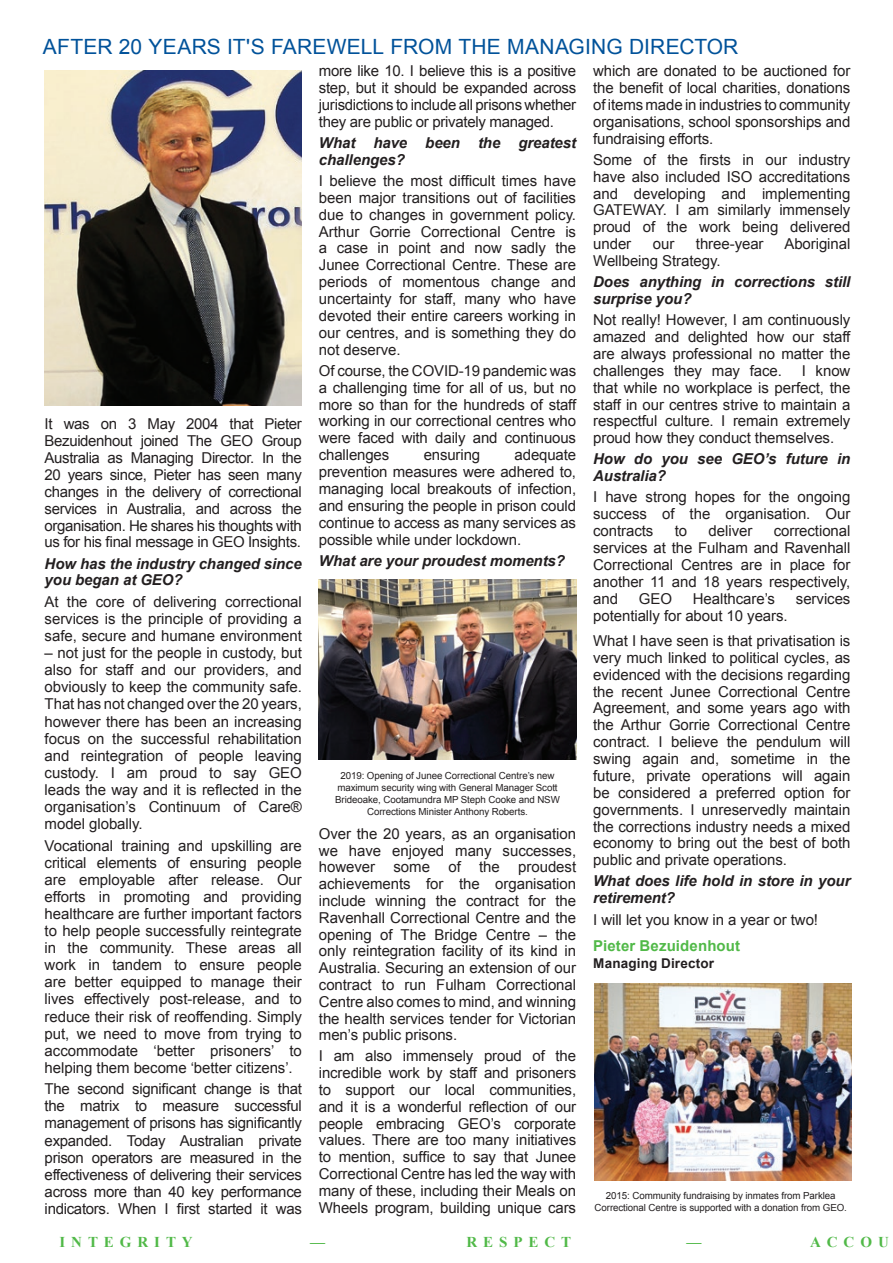
<style>
.page{position:relative;width:893px;height:1263px;background:#fff}
.page>*{position:absolute;margin:0;border:0;box-sizing:border-box;transform-origin:0 0}
.feature_heads{font:21px "Arial";letter-spacing:.01em;color:#01529a}
.t1{font:15px/16.8px "Arial";letter-spacing:-.005em;color:#231f20;text-align:justify}
.t2{font:italic 700 15px/16.8px "Arial";letter-spacing:-.005em;color:#231f20}
.small_headings{font:700 15px "Times New Roman";letter-spacing:.395em;color:#51b948}
.t3{font:700 15px "Arial";letter-spacing:.01em;color:#51b948}
.t4{font:700 13.5px "Arial";letter-spacing:.01em;color:#231f20}
.photo_captions{font:9.75px/12px "Arial";letter-spacing:-.01em;color:#231f20;text-align:center}
</style>
<div class="page">
<img style="left:45px;top:71px;width:257px;height:335px">
<img style="left:319px;top:580px;width:257px;height:179px">
<img style="left:594px;top:983px;width:257px;height:197px">
<p class="feature_heads" style="left:43px;top:32px;width:697px">AFTER 20 YEARS IT'S FAREWELL FROM THE MANAGING DIRECTOR</p>
<p class="t1" style="left:45px;top:416px;width:259px">It was on 3 May 2004 that Pieter Bezuidenhout joined The GEO Group Australia as Managing Director. In the 20 years since, Pieter has seen many changes in the delivery of correctional services in Australia, and across the organisation. He shares his thoughts with us for his final message in GEO Insights.</p>
<p class="t2" style="left:45px;top:555px;width:259px">How has the industry changed since you began at GEO?</p>
<p class="t1" style="left:45px;top:593px;width:259px">At the core of delivering correctional services is the principle of providing a safe, secure and humane environment</p>
<p class="t1" style="left:45px;top:644px;width:259px">– not just for the people in custody, but also for staff and our providers, and obviously to keep the community safe.<br>That has not changed over the 20 years, however there has been an increasing focus on the successful rehabilitation and reintegration of people leaving custody. I am proud to say GEO leads the way and it is reflected in the organisation’s Continuum of Care® model globally.</p>
<p class="t1" style="left:45px;top:837px;width:259px">Vocational training and upskilling are critical elements of ensuring people are employable after release. Our efforts in promoting and providing healthcare are further important factors to help people successfully reintegrate in the community. These areas all work in tandem to ensure people are better equipped to manage their lives effectively post-release, and to reduce their risk of reoffending. Simply put, we need to move from trying to accommodate ‘better prisoners’ to helping them become ‘better citizens’.</p>
<p class="t1" style="left:45px;top:1080px;width:259px">The second significant change is that the matrix to measure successful management of prisons has significantly expanded. Today Australian private prison operators are measured in the effectiveness of delivering their services across more than 40 key performance indicators. When I first started it was</p>
<p class="t1" style="left:319px;top:63px;width:259px">more like 10. I believe this is a positive step, but it should be expanded across jurisdictions to include all prisons whether they are public or privately managed.</p>
<p class="t2" style="left:319px;top:135px;width:259px">What have been the greatest challenges?</p>
<p class="t1" style="left:319px;top:172px;width:259px">I believe the most difficult times have been major transitions out of facilities due to changes in government policy.<br>Arthur Gorrie Correctional Centre is a case in point and now sadly the Junee Correctional Centre. These are periods of momentous change and uncertainty for staff, many who have devoted their entire careers working in our centres, and is something they do not deserve.</p>
<p class="t1" style="left:319px;top:362px;width:259px">Of course, the COVID-19 pandemic was a challenging time for all of us, but no more so than for the hundreds of staff working in our correctional centres who were faced with daily and continuous challenges</p>
<p class="t1" style="left:319px;top:447px;width:259px;text-indent:196px">adequate prevention measures were adhered to, managing local breakouts of infection, and ensuring the people in prison could continue to access as many services as possible while under lockdown.</p>
<p class="t2" style="left:319px;top:553px;width:248px">What are your proudest moments?</p>
<p class="t1" style="left:424px;top:447px;width:58px">ensuring</p>
<p class="photo_captions" style="left:335px;top:770px;width:226px">2019: Opening of Junee Correctional Centre’s new maximum security wing with General Manager Scott Brideoake, Cootamundra MP Steph Cooke and NSW Corrections Minister Anthony Roberts.</p>
<p class="t1" style="left:319px;top:825px;width:259px">Over the 20 years, as an organisation we have enjoyed many successes, however some of the proudest achievements for the organisation include winning the contract for the Ravenhall Correctional Centre and the opening of The Bridge Centre – the only reintegration facility of its kind in Australia. Securing an extension of our contract to run Fulham Correctional Centre also comes to mind, and winning the health services tender for Victorian men’s public prisons.</p>
<p class="t1" style="left:319px;top:1048px;width:259px">I am also immensely proud of the incredible work by staff and prisoners to support our local communities, and it is a wonderful reflection of our people embracing GEO’s corporate values. There are too many initiatives to mention, suffice to say that Junee Correctional Centre has led the way with many of these, including their Meals on Wheels program, building unique cars</p>
<p class="t1" style="left:593px;top:63px;width:259px">which are donated to be auctioned for the benefit of local charities, donations of items made in industries to community organisations, school sponsorships and fundraising efforts.</p>
<p class="t1" style="left:593px;top:151px;width:259px">Some of the firsts in our industry have also included ISO accreditations and developing and implementing GATEWAY. I am similarly immensely proud of the work being delivered under</p>
<p class="t1" style="left:653px;top:236px;width:23px">our</p>
<p class="t1" style="left:696px;top:236px;width:69px">three-year</p>
<p class="t1" style="left:784px;top:236px;width:68px">Aboriginal</p>
<p class="t1" style="left:593px;top:252px;width:129px">Wellbeing Strategy.</p>
<p class="t2" style="left:593px;top:274px;width:259px">Does anything in corrections still surprise you?</p>
<p class="t1" style="left:593px;top:312px;width:259px">Not really! However, I am continuously amazed and delighted how our staff are always professional no matter the challenges they may face.</p>
<p class="t1" style="left:593px;top:362px;width:259px;text-indent:208px">I know that while no workplace is perfect, the staff in our centres strive to maintain a respectful culture. I remain extremely proud how they conduct themselves.</p>
<p class="t2" style="left:593px;top:451px;width:259px">How do you see GEO’s future in<br>Australia?</p>
<p class="t1" style="left:593px;top:489px;width:259px">I have strong hopes for the ongoing success of the organisation. Our contracts</p>
<p class="t1" style="left:593px;top:523px;width:259px;text-indent:181px">correctional services at the Fulham and Ravenhall Correctional Centres are in place for another 11 and 18 years respectively, and</p>
<p class="t1" style="left:675px;top:523px;width:14px">to</p>
<p class="t1" style="left:709px;top:523px;width:45px">deliver</p>
<p class="t1" style="left:639px;top:590px;width:35px">GEO</p>
<p class="t1" style="left:693px;top:590px;width:84px">Healthcare’s</p>
<p class="t1" style="left:796px;top:590px;width:56px">services</p>
<p class="t1" style="left:593px;top:607px;width:196px">potentially for about 10 years.</p>
<p class="t1" style="left:593px;top:632px;width:259px">What I have seen is that privatisation is very much linked to political cycles, as evidenced with the decisions regarding the recent Junee Correctional Centre Agreement, and some years ago with the Arthur Gorrie Correctional Centre contract. I believe the pendulum will swing again and, sometime in the future, private operations will again be considered a preferred option for governments. I unreservedly maintain the corrections industry needs a mixed economy to bring out the best of both public and private operations.</p>
<p class="t2" style="left:593px;top:873px;width:259px">What does life hold in store in your retirement?</p>
<p class="t1" style="left:593px;top:911px;width:226px">I will let you know in a year or two!</p>
<p class="t3" style="left:593px;top:936px;width:148px">Pieter Bezuidenhout</p>
<p class="t4" style="left:593px;top:954px;width:122px">Managing Director</p>
<p class="photo_captions" style="left:595px;top:1189px;width:254px">2015: Community fundraising by inmates from Parklea<br>Correctional Centre is supported with a donation from GEO.</p>
<p class="small_headings" style="left:60px;top:1232px;width:135px">INTEGRITY</p>
<p class="small_headings" style="left:310px;top:1232px;width:16px">—</p>
<p class="small_headings" style="left:466px;top:1232px;width:106px">RESPECT</p>
<p class="small_headings" style="left:687px;top:1232px;width:16px">—</p>
<p class="small_headings" style="left:810px;top:1232px;width:80px">ACCOU</p>
</div>
